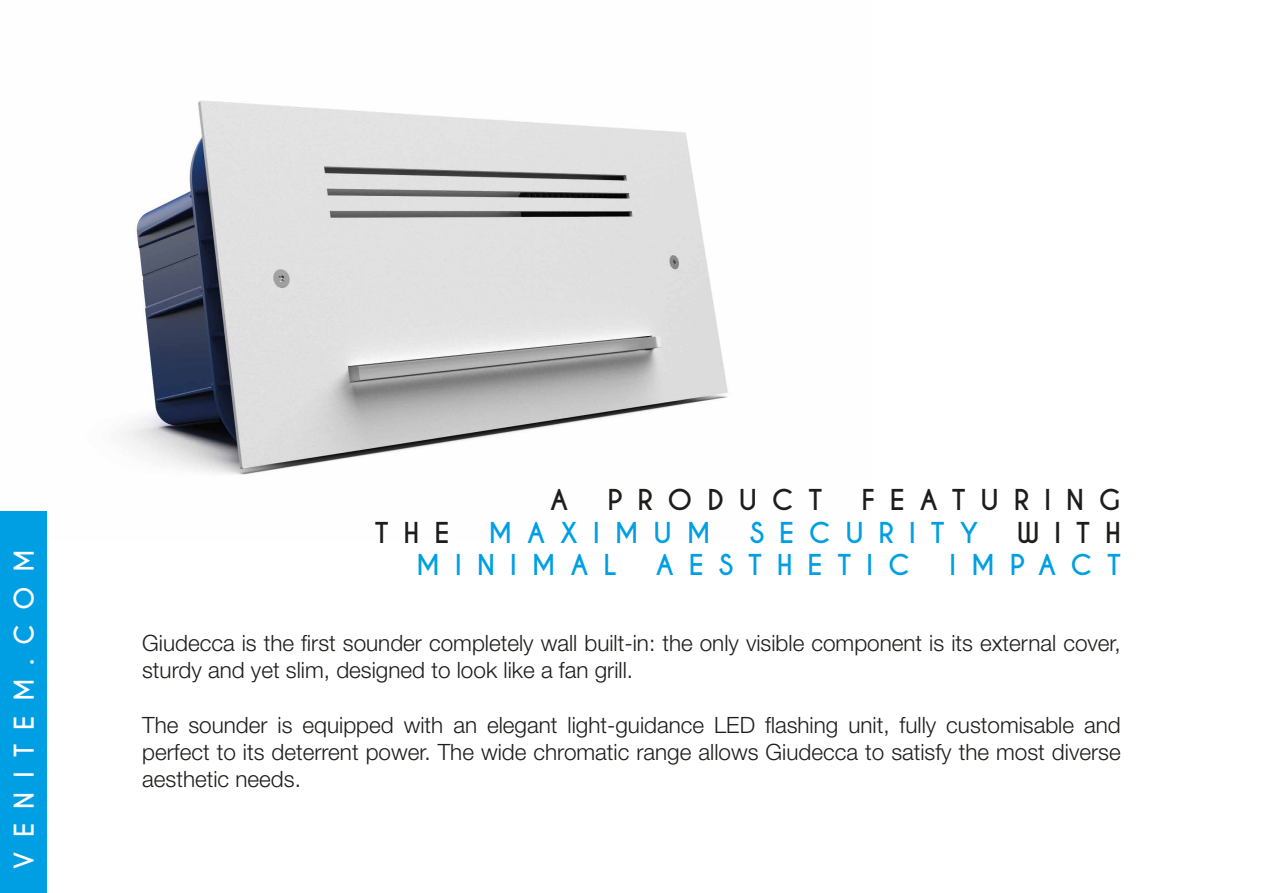
<style>
.page{position:relative;width:1263px;height:893px;background:#fff}
.page>*{position:absolute;margin:0;border:0;box-sizing:border-box;transform-origin:0 0}
.t1{font:700 27px "Caviar Dreams";letter-spacing:.55em;color:#009fe3}
.t2{font:700 27px "Caviar Dreams";letter-spacing:.55em;color:#1d1d1b}
.t3{font:700 25.65px "Caviar Dreams";letter-spacing:.55em;color:#fff}
.t4{font:300 22.5px/27px "Helvetica Neue LT Std";color:#1d1d1b}
</style>
<div class="page">
<img style="left:46px;top:100px;width:682px;height:440px">
<div style="left:0;top:511px;width:46px;height:382px;background:#009fe3"></div>
<p class="t3" style="left:9px;top:868px;width:320px;rotate:-90deg">VENITEM.COM</p>
<p class="t2" style="left:550px;top:484px;width:20px">A</p>
<p class="t2" style="left:607px;top:484px;width:216px">PRODUCT</p>
<p class="t2" style="left:861px;top:484px;width:261px">FEATURING</p>
<p class="t2" style="left:375px;top:516px;width:76px">THE</p>
<p class="t1" style="left:488px;top:516px;width:224px">MAXIMUM</p>
<p class="t1" style="left:750px;top:516px;width:230px">SECURITY</p>
<p class="t2" style="left:1017px;top:516px;width:105px">WITH</p>
<p class="t1" style="left:416px;top:549px;width:202px">MINIMAL</p>
<p class="t1" style="left:656px;top:549px;width:256px">AESTHETIC</p>
<p class="t1" style="left:949px;top:549px;width:173px">IMPACT</p>
<p class="t4" style="left:142px;top:629px;width:980px">Giudecca is the first sounder completely wall built-in: the only visible component is its external cover, sturdy and yet slim, designed to look like a fan grill.</p>
<p class="t4" style="left:142px;top:710px;width:980px;text-align:justify">The sounder is equipped with an elegant light-guidance LED flashing unit, fully customisable and perfect to its deterrent power. The wide chromatic range allows Giudecca to satisfy the most diverse aesthetic needs.</p>
</div>
